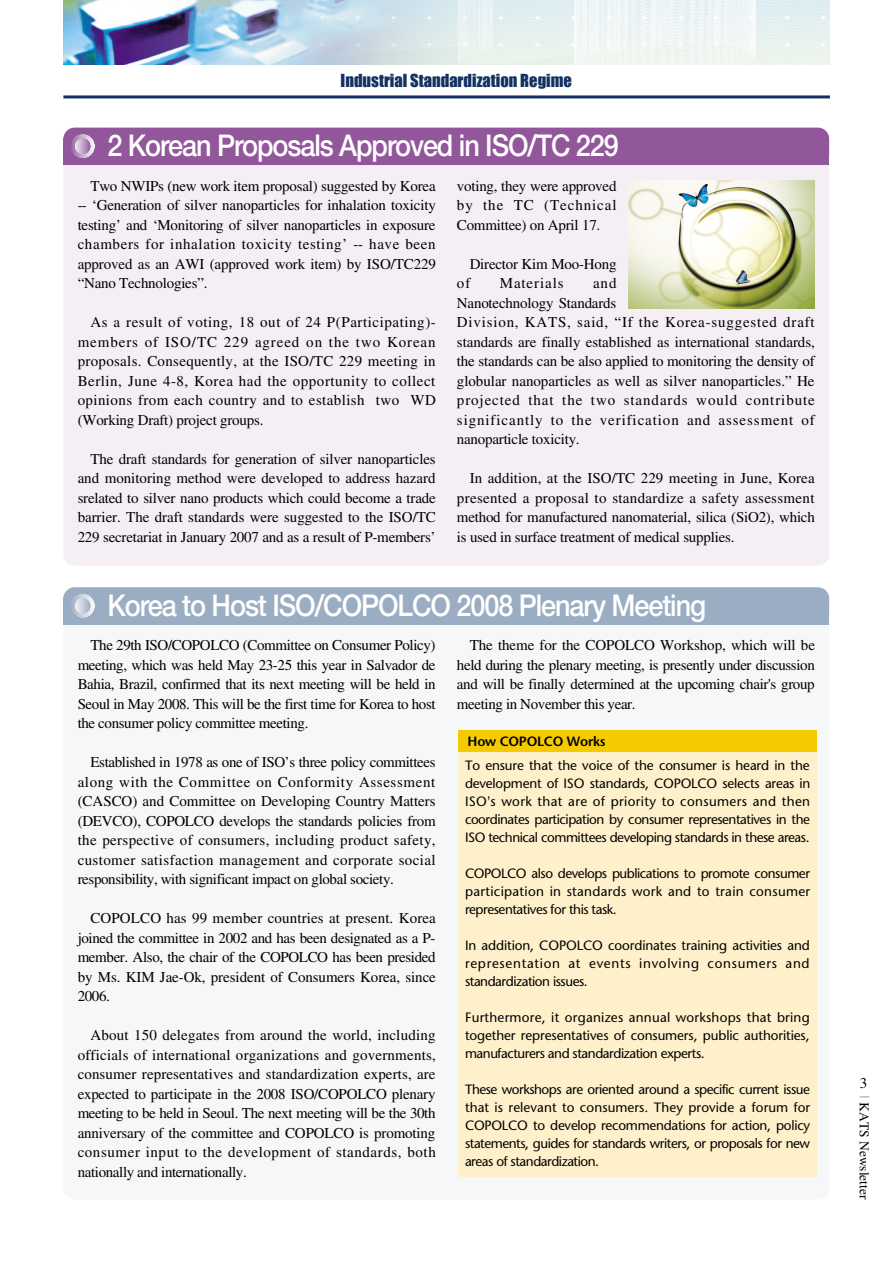
<style>
.page{position:relative;width:893px;height:1262px;background:#fff}
.page>*{position:absolute;margin:0;border:0;box-sizing:border-box;transform-origin:0 0}
.t1{font:500 30px "Helvetica Neue";letter-spacing:-.04em;color:#fff;scale:.9 1}
.t2{font:16.5px "Impact";color:#133262}
.t3{font:15px/19.5px "Times";letter-spacing:-.015em;color:#000;text-align:justify}
.t4{font:15px "Times";letter-spacing:.06em;color:#000}
.t5{font:13.5px/18px "Stone Sans";letter-spacing:-.035em;color:#000;text-align:justify}
.t6{font:600 13.5px "Stone Sans";letter-spacing:-.015em;color:#000}
.t7{font:13.5px "Times";color:#000}
.s1{font-family:"Helvetica";color:#b3b3b3}
</style>
<div class="page">
<div style="left:63px;top:139px;width:766px;height:427px;background:#f5eff5;border-radius:11px"></div>
<div style="left:63px;top:128px;width:766px;height:37px;background:#92569b;border-radius:11px"></div>
<div style="left:63px;top:138px;width:766px;height:27px;background:#92569b"></div>
<svg style="left:71px;top:134px;width:24px;height:24px"></svg>
<div style="left:63px;top:599px;width:766px;height:600px;background:#f6f7f8;border-radius:11px"></div>
<div style="left:63px;top:587px;width:766px;height:37px;background:#9aadc2;border-radius:11px"></div>
<div style="left:63px;top:597px;width:766px;height:27px;background:#9aadc2"></div>
<svg style="left:72px;top:594px;width:23px;height:23px"></svg>
<img style="left:628px;top:180px;width:186px;height:128px">
<div style="left:458px;top:730px;width:359px;height:446px;background:#fef0ca"></div>
<div style="left:458px;top:730px;width:359px;height:21px;background:#f5cb00"></div>
<img style="left:63px;top:0;width:766px;height:65px">
<hr style="left:63px;top:95px;width:767px;height:3px;background:#133262">
<p class="t2" style="left:340px;top:71px;width:233px">Industrial Standardization Regime</p>
<h1 class="t1" style="left:107px;top:134px;width:570px">2 Korean Proposals Approved in ISO/TC 229</h1>
<p class="t3" style="left:78px;top:177px;width:360px;text-indent:13px">Two NWIPs (new work item proposal) suggested by Korea -- ‘Generation of silver nanoparticles for inhalation toxicity testing’ and ‘Monitoring of silver nanoparticles in exposure chambers for inhalation toxicity testing’ -- have been approved as an AWI (approved work item) by ISO/TC229 “Nano Technologies”.</p>
<p class="t3" style="left:78px;top:314px;width:360px;text-indent:13px">As a result of voting, 18 out of 24 P(Participating)- members of ISO/TC 229 agreed on the two Korean proposals. Consequently, at the ISO/TC 229 meeting in Berlin, June 4-8, Korea had the opportunity to collect opinions from each country and to establish two WD (Working Draft) project groups.</p>
<p class="t3" style="left:78px;top:450px;width:360px;text-indent:13px">The draft standards for generation of silver nanoparticles and monitoring method were developed to address hazard srelated to silver nano products which could become a trade barrier. The draft standards were suggested to the ISO/TC 229 secretariat in January 2007 and as a result of P-members’</p>
<p class="t3" style="left:457px;top:177px;width:161px">voting, they were approved by the TC (Technical Committee) on April 17.</p>
<p class="t3" style="left:457px;top:255px;width:161px;text-indent:13px">Director Kim Moo-Hong of</p>
<p class="t3" style="left:457px;top:275px;width:359px;text-align:left;text-indent:136px">and<br>Nanotechnology Standards<br>Division, KATS, said, “If the Korea-suggested draft standards are finally established as international standards, the standards can be also applied to monitoring the density of globular nanoparticles as well as silver nanoparticles.” He projected that the two standards would contribute significantly to the verification and assessment of nanoparticle toxicity.</p>
<p class="t3" style="left:457px;top:470px;width:359px;text-indent:13px">In addition, at the ISO/TC 229 meeting in June, Korea presented a proposal to standardize a safety assessment method for manufactured nanomaterial, silica (SiO2), which is used in surface treatment of medical supplies.</p>
<p class="t4" style="left:499px;top:278px;width:65px">Materials</p>
<h1 class="t1" style="left:107px;top:594px;width:666px">Korea to Host ISO/COPOLCO 2008 Plenary Meeting</h1>
<p class="t3" style="left:78px;top:637px;width:359px;text-indent:13px">The 29th ISO/COPOLCO (Committee on Consumer Policy) meeting, which was held May 23-25 this year in Salvador de Bahia, Brazil, confirmed that its next meeting will be held in Seoul in May 2008. This will be the first time for Korea to host the consumer policy committee meeting.</p>
<p class="t3" style="left:78px;top:754px;width:359px;text-indent:13px">Established in 1978 as one of ISO’s three policy committees along with the Committee on Conformity Assessment (CASCO) and Committee on Developing Country Matters (DEVCO), COPOLCO develops the standards policies from the perspective of consumers, including product safety, customer satisfaction management and corporate social responsibility, with significant impact on global society.</p>
<p class="t3" style="left:78px;top:910px;width:360px;text-indent:13px">COPOLCO has 99 member countries at present. Korea joined the committee in 2002 and has been designated as a P&shy;member. Also, the chair of the COPOLCO has been presided by Ms. KIM Jae-Ok, president of Consumers Korea, since 2006.</p>
<p class="t3" style="left:78px;top:1027px;width:360px;text-indent:13px">About 150 delegates from around the world, including officials of international organizations and governments, consumer representatives and standardization experts, are expected to participate in the 2008 ISO/COPOLCO plenary meeting to be held in Seoul. The next meeting will be the 30th anniversary of the committee and COPOLCO is promoting consumer input to the development of standards, both nationally and internationally.</p>
<p class="t3" style="left:457px;top:637px;width:359px;text-indent:13px">The theme for the COPOLCO Workshop, which will be held during the plenary meeting, is presently under discussion and will be finally determined at the upcoming chair's group meeting in November this year.</p>
<p class="t6" style="left:467px;top:735px;width:140px">How COPOLCO Works</p>
<p class="t5" style="left:465px;top:758px;width:347px">To ensure that the voice of the consumer is heard in the development of ISO standards, COPOLCO selects areas in ISO's work that are of priority to consumers and then coordinates participation by consumer representatives in the ISO technical committees developing standards in these areas.</p>
<p class="t5" style="left:465px;top:866px;width:347px">COPOLCO also develops publications to promote consumer participation in standards work and to train consumer representatives for this task.</p>
<p class="t5" style="left:465px;top:938px;width:346px">In addition, COPOLCO coordinates training activities and representation at events involving consumers and standardization issues.</p>
<p class="t5" style="left:465px;top:1010px;width:346px">Furthermore, it organizes annual workshops that bring together representatives of consumers, public authorities, manufacturers and standardization experts.</p>
<p class="t5" style="left:465px;top:1082px;width:347px">These workshops are oriented around a specific current issue that is relevant to consumers. They provide a forum for COPOLCO to develop recommendations for action, policy statements, guides for standards writers, or proposals for new areas of standardization.</p>
<p class="t3" style="left:859px;top:1074px;width:9px">3</p>
<p class="t7" style="left:869px;top:1095px;width:106px;rotate:90deg"><span class="s1">I</span> KATS Newsletter</p>
</div>
